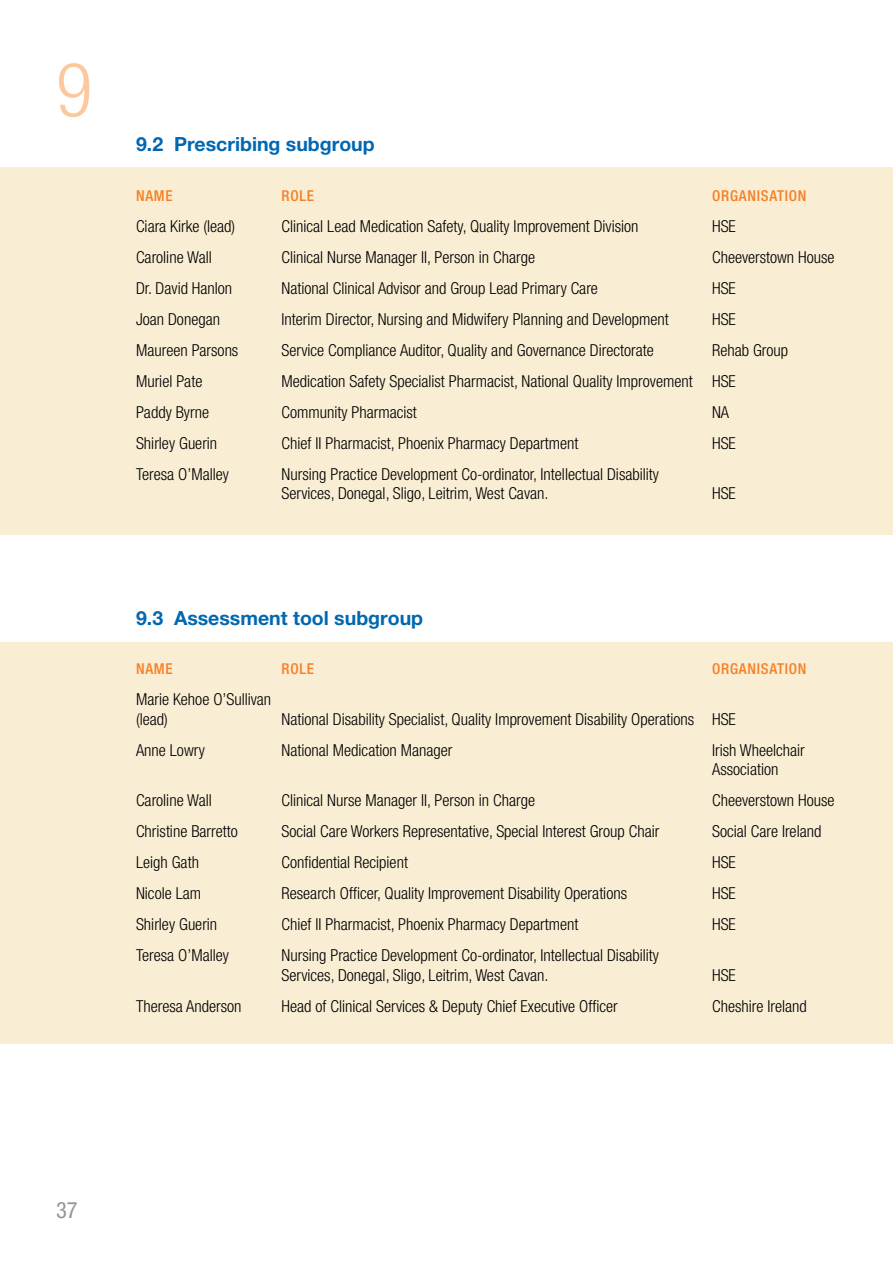
<style>
.page{position:relative;width:893px;height:1263px;background:#fff}
.page>*{position:absolute;margin:0;border:0;box-sizing:border-box;transform-origin:0 0}
.t1{font:300 condensed 75px "Helvetica Neue";color:#fcc89d}
.t2{font:condensed 22.5px "Helvetica Neue";color:#939598}
.t3{font:700 19.5px "Helvetica Neue CE";color:#0067b1}
.t4{font:300 condensed 16.5px/19.5px "Helvetica Neue";color:#000}
.t5{font:500 condensed 15px "Helvetica Neue";letter-spacing:.05em;color:#f58025}
</style>
<div class="page">
<div style="left:0;top:167px;width:893px;height:367px;background:#f9edd4"></div>
<div style="left:0;top:642px;width:893px;height:401px;background:#f9edd4"></div>
<h1 class="t1" style="left:56px;top:47px;width:37px">9</h1>
<p class="t3" style="left:136px;top:132px;width:240px">9.2 Prescribing subgroup</p>
<p class="t5" style="left:136px;top:186px;width:38px">NAME</p>
<p class="t5" style="left:282px;top:186px;width:34px">ROLE</p>
<p class="t5" style="left:712px;top:186px;width:94px">ORGANISATION</p>
<p class="t4" style="left:136px;top:216px;width:101px">Ciara Kirke (lead)</p>
<p class="t4" style="left:282px;top:216px;width:358px">Clinical Lead Medication Safety, Quality Improvement Division</p>
<p class="t4" style="left:712px;top:216px;width:25px">HSE</p>
<p class="t4" style="left:136px;top:247px;width:77px">Caroline Wall</p>
<p class="t4" style="left:282px;top:247px;width:255px">Clinical Nurse Manager II, Person in Charge</p>
<p class="t4" style="left:712px;top:247px;width:124px">Cheeverstown House</p>
<p class="t4" style="left:136px;top:278px;width:98px">Dr. David Hanlon</p>
<p class="t4" style="left:282px;top:278px;width:318px">National Clinical Advisor and Group Lead Primary Care</p>
<p class="t4" style="left:712px;top:278px;width:25px">HSE</p>
<p class="t4" style="left:136px;top:309px;width:85px">Joan Donegan</p>
<p class="t4" style="left:282px;top:309px;width:389px">Interim Director, Nursing and Midwifery Planning and Development</p>
<p class="t4" style="left:712px;top:309px;width:25px">HSE</p>
<p class="t4" style="left:136px;top:340px;width:104px">Maureen Parsons</p>
<p class="t4" style="left:282px;top:340px;width:374px">Service Compliance Auditor, Quality and Governance Directorate</p>
<p class="t4" style="left:712px;top:340px;width:78px">Rehab Group</p>
<p class="t4" style="left:136px;top:371px;width:68px">Muriel Pate</p>
<p class="t4" style="left:282px;top:371px;width:456px">Medication Safety Specialist Pharmacist, National Quality Improvement HSE</p>
<p class="t4" style="left:136px;top:402px;width:74px">Paddy Byrne</p>
<p class="t4" style="left:282px;top:402px;width:137px">Community Pharmacist</p>
<p class="t4" style="left:712px;top:402px;width:19px">NA</p>
<p class="t4" style="left:136px;top:433px;width:83px">Shirley Guerin</p>
<p class="t4" style="left:282px;top:433px;width:298px">Chief II Pharmacist, Phoenix Pharmacy Department</p>
<p class="t4" style="left:712px;top:433px;width:25px">HSE</p>
<p class="t4" style="left:136px;top:464px;width:94px">Teresa O’Malley</p>
<p class="t4" style="left:282px;top:464px;width:379px">Nursing Practice Development Co-ordinator, Intellectual Disability<br>Services, Donegal, Sligo, Leitrim, West Cavan.</p>
<p class="t4" style="left:712px;top:483px;width:25px">HSE</p>
<p class="t3" style="left:136px;top:606px;width:289px">9.3 Assessment tool subgroup</p>
<p class="t5" style="left:136px;top:660px;width:38px">NAME</p>
<p class="t5" style="left:282px;top:660px;width:34px">ROLE</p>
<p class="t5" style="left:712px;top:660px;width:94px">ORGANISATION</p>
<p class="t4" style="left:136px;top:689px;width:137px">Marie Kehoe O’Sullivan (lead)</p>
<p class="t4" style="left:282px;top:709px;width:456px">National Disability Specialist, Quality Improvement Disability Operations HSE</p>
<p class="t4" style="left:136px;top:740px;width:70px">Anne Lowry</p>
<p class="t4" style="left:282px;top:740px;width:172px">National Medication Manager</p>
<p class="t4" style="left:712px;top:740px;width:94px">Irish Wheelchair<br>Association</p>
<p class="t4" style="left:136px;top:790px;width:77px">Caroline Wall</p>
<p class="t4" style="left:282px;top:790px;width:255px">Clinical Nurse Manager II, Person in Charge</p>
<p class="t4" style="left:712px;top:790px;width:124px">Cheeverstown House</p>
<p class="t4" style="left:136px;top:821px;width:103px">Christine Barretto</p>
<p class="t4" style="left:282px;top:821px;width:379px">Social Care Workers Representative, Special Interest Group Chair</p>
<p class="t4" style="left:712px;top:821px;width:111px">Social Care Ireland</p>
<p class="t4" style="left:136px;top:852px;width:64px">Leigh Gath</p>
<p class="t4" style="left:282px;top:852px;width:128px">Confidential Recipient</p>
<p class="t4" style="left:712px;top:852px;width:25px">HSE</p>
<p class="t4" style="left:136px;top:883px;width:67px">Nicole Lam</p>
<p class="t4" style="left:282px;top:883px;width:347px">Research Officer, Quality Improvement Disability Operations</p>
<p class="t4" style="left:712px;top:883px;width:25px">HSE</p>
<p class="t4" style="left:136px;top:914px;width:83px">Shirley Guerin</p>
<p class="t4" style="left:282px;top:914px;width:298px">Chief II Pharmacist, Phoenix Pharmacy Department</p>
<p class="t4" style="left:712px;top:914px;width:25px">HSE</p>
<p class="t4" style="left:136px;top:945px;width:94px">Teresa O’Malley</p>
<p class="t4" style="left:282px;top:945px;width:379px">Nursing Practice Development Co-ordinator, Intellectual Disability<br>Services, Donegal, Sligo, Leitrim, West Cavan.</p>
<p class="t4" style="left:712px;top:965px;width:25px">HSE</p>
<p class="t4" style="left:136px;top:996px;width:107px">Theresa Anderson</p>
<p class="t4" style="left:282px;top:996px;width:338px">Head of Clinical Services &amp; Deputy Chief Executive Officer</p>
<p class="t4" style="left:712px;top:996px;width:96px">Cheshire Ireland</p>
<h2 class="t2" style="left:56px;top:1197px;width:23px">37</h2>
</div>
